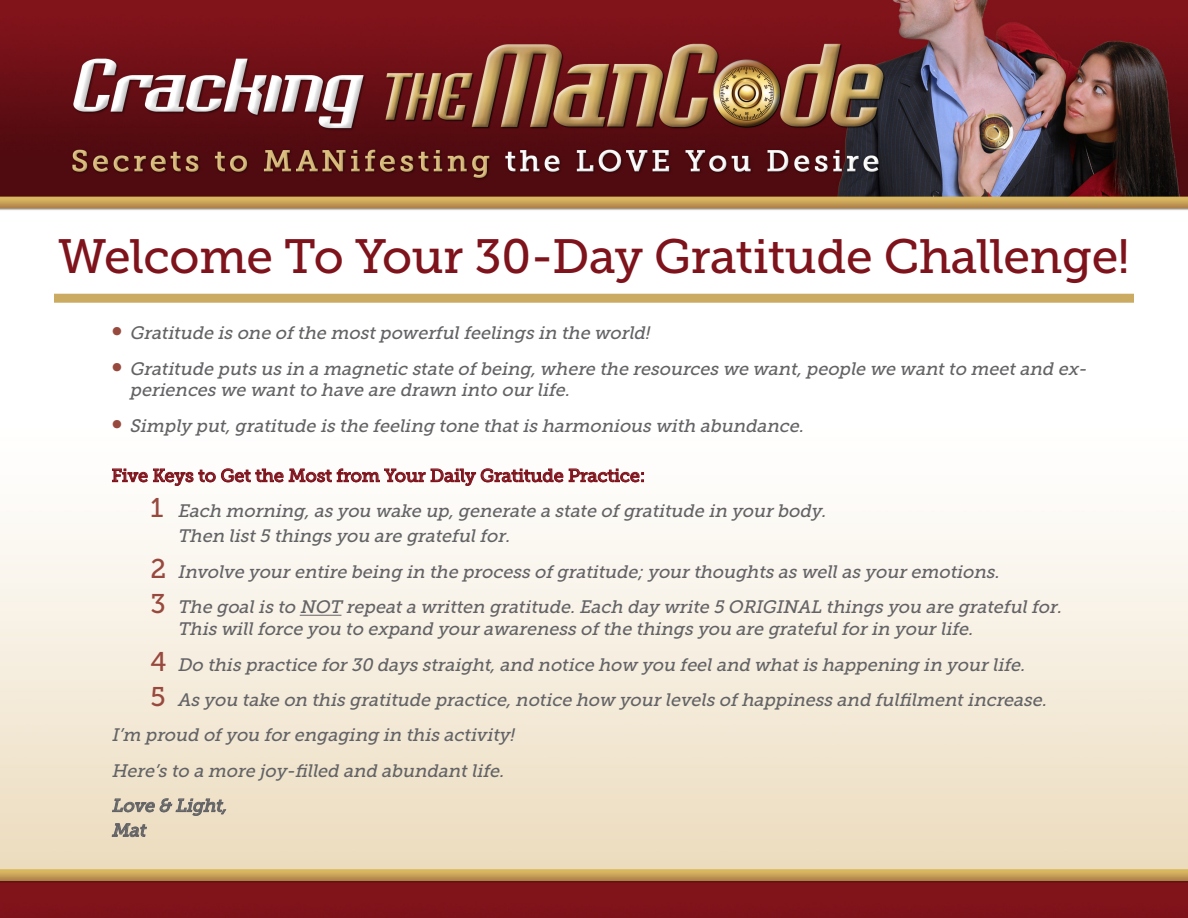
<style>
.page{position:relative;width:1188px;height:918px;background:#fff}
.page>*{position:absolute;margin:0;border:0;box-sizing:border-box;transform-origin:0 0}
.t1{font:48px "Museo Slab 500";letter-spacing:-.01em;color:#7f131c}
.t2{font:italic 18px/21.6px "Museo Slab 500";color:#636366}
.t3{font:18px "Museo Slab 500";color:#7f131c}
.s1{font-style:normal;font-size:27px;color:#98493e}
</style>
<div class="page">
<img style="left:0;top:0;width:1188px;height:918px">
<div style="left:54px;top:294px;width:1080px;height:9px;background:#cbab61"></div>
<hr style="left:300px;top:615px;width:41px;height:1px;background:#636366">
<svg style="left:112px;top:468px;width:532px;height:20px"></svg>
<svg style="left:111px;top:798px;width:116px;height:46px"></svg>
<p class="t1" style="left:58px;top:230px;width:1073px">Welcome To Your 30-Day Gratitude Challenge!</p>
<p class="t2" style="left:112px;top:322px;width:544px"><span class="s1">•</span> Gratitude is one ofthe mostpowerfulfeelings in the world!</p>
<p class="t2" style="left:130px;top:358px;width:963px;text-indent:-18px"><span class="s1">•</span> Gratitude puts us in a magnetic state ofbeing,where the resources we want,people we wantto meetand ex&shy;periences we wantto have are drawn into ourlife.</p>
<p class="t2" style="left:112px;top:415px;width:698px"><span class="s1">•</span> Simply put,gratitude is the feeling tone thatis harmonious with abundance.</p>
<p class="t3" style="left:112px;top:465px;width:535px">Five Keys to Get the Most from Your Daily Gratitude Practice:</p>
<p class="t2" style="left:151px;top:500px;width:681px"><span class="s1">1</span> Each morning,as you wake up,generate a state ofgratitude in yourbody.</p>
<p class="t2" style="left:178px;top:525px;width:338px">Then list5 things you are gratefulfor.</p>
<p class="t2" style="left:151px;top:561px;width:854px"><span class="s1">2</span> Involve yourentire being in the process ofgratitude;yourthoughts as wellas youremotions.</p>
<p class="t2" style="left:178px;top:597px;width:890px;text-indent:-27px"><span class="s1">3</span> The goalis to NOT repeata written gratitude.Each day write 5 ORIGINAL things you are gratefulfor.<br>This willforce you to expand yourawareness ofthe things you are gratefulforin yourlife.</p>
<p class="t2" style="left:151px;top:654px;width:880px"><span class="s1">4</span> Do this practice for30 days straight,and notice how you feeland whatis happening in yourlife.</p>
<p class="t2" style="left:151px;top:689px;width:902px"><span class="s1">5</span> As you take on this gratitude practice,notice how yourlevels ofhappiness and fulfilmentincrease.</p>
<p class="t2" style="left:112px;top:725px;width:408px">I’m proud ofyou forengaging in this activity!</p>
<p class="t2" style="left:112px;top:760px;width:398px">Here’s to a more joy-filled and abundantlife.</p>
<p class="t2" style="left:112px;top:795px;width:121px">Love &amp; Light,</p>
<p class="t2" style="left:112px;top:820px;width:39px">Mat</p>
</div>
